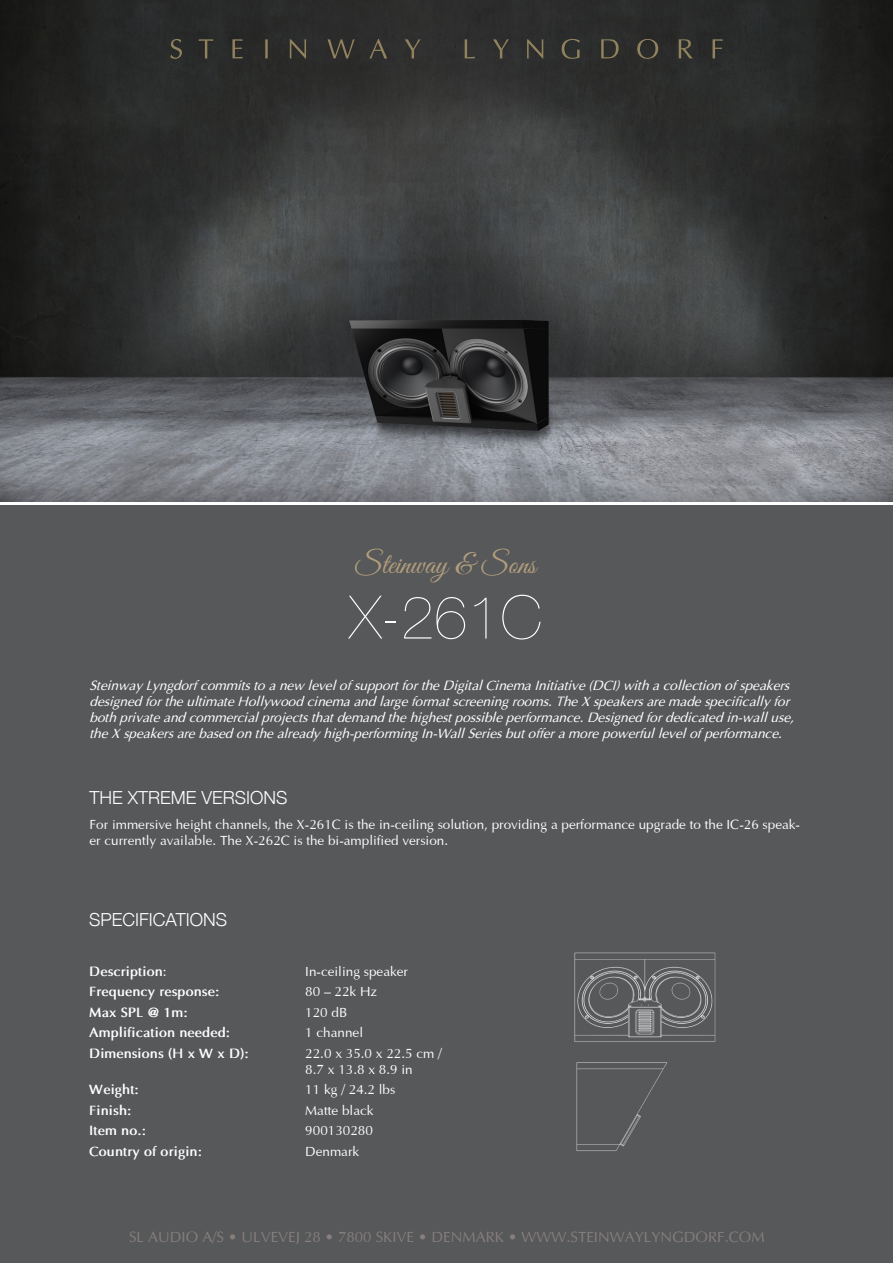
<style>
.page{position:relative;width:893px;height:1263px;background:#fff}
.page>*{position:absolute;margin:0;border:0;box-sizing:border-box;transform-origin:0 0}
.Headline{font:200 60px "Helvetica Neue";color:#fff}
.Headline-2{font:30px "Great Vibes";color:#b19d7b}
.Underoverskrift{font:300 18px "Helvetica Neue";color:#fff}
.t1{font:15px "Optima";color:#867f7c}
.Brødtekst{font:italic 13.5px/16.2px "Optima";color:#fff}
.Brødtekst-2{font:13.5px/16.2px "Optima";color:#fff}
.Brødtekst-3{font:700 13.5px "Optima";color:#fff}
.s1{font-weight:400}
</style>
<div class="page">
<img style="left:0;top:0;width:893px;height:502px">
<div style="left:0;top:506px;width:893px;height:757px;background:#57585a"></div>
<svg style="left:170px;top:39px;width:12px;height:20px"></svg>
<svg style="left:199px;top:39px;width:14px;height:20px"></svg>
<svg style="left:232px;top:39px;width:11px;height:19px"></svg>
<svg style="left:265px;top:39px;width:3px;height:19px"></svg>
<svg style="left:290px;top:39px;width:16px;height:19px"></svg>
<svg style="left:327px;top:39px;width:28px;height:19px"></svg>
<svg style="left:369px;top:39px;width:18px;height:19px"></svg>
<svg style="left:405px;top:39px;width:16px;height:19px"></svg>
<svg style="left:465px;top:39px;width:10px;height:19px"></svg>
<svg style="left:493px;top:39px;width:16px;height:19px"></svg>
<svg style="left:527px;top:39px;width:16px;height:19px"></svg>
<svg style="left:562px;top:39px;width:18px;height:20px"></svg>
<svg style="left:601px;top:39px;width:18px;height:19px"></svg>
<svg style="left:637px;top:39px;width:21px;height:20px"></svg>
<svg style="left:679px;top:39px;width:14px;height:19px"></svg>
<svg style="left:713px;top:39px;width:9px;height:19px"></svg>
<img style="left:576px;top:1062px;width:91px;height:89px">
<img style="left:574px;top:952px;width:142px;height:90px">
<p class="Headline-2" style="left:355px;top:547px;width:182px">Steinway &amp; Sons</p>
<p class="Headline" style="left:350px;top:583px;width:194px">X-261C</p>
<p class="Brødtekst" style="left:90px;top:677px;width:706px">Steinway Lyngdorf commits to a new level of support for the Digital Cinema Initiative (DCI) with a collection of speakers designed for the ultimate Hollywood cinema and large format screening rooms. The X speakers are made specifically for both private and commercial projects that demand the highest possible performance. Designed for dedicated in-wall use, the X speakers are based on the already high-performing In-Wall Series but offer a more powerful level of performance.</p>
<p class="Underoverskrift" style="left:90px;top:787px;width:200px">THE XTREME VERSIONS</p>
<p class="Brødtekst-2" style="left:90px;top:815px;width:712px">For immersive height channels, the X-261C is the in-ceiling solution, providing a performance upgrade to the IC-26 speak&shy;er currently available. The X-262C is the bi-amplified version.</p>
<p class="Underoverskrift" style="left:89px;top:909px;width:139px">SPECIFICATIONS</p>
<p class="Brødtekst-3" style="left:89px;top:963px;width:79px">Description<span class="s1">:</span></p>
<p class="Brødtekst-2" style="left:305px;top:962px;width:104px">In-ceiling speaker</p>
<p class="Brødtekst-3" style="left:89px;top:983px;width:131px">Frequency response:</p>
<p class="Brødtekst-2" style="left:305px;top:983px;width:74px">80 – 22k Hz</p>
<p class="Brødtekst-3" style="left:89px;top:1004px;width:100px">Max SPL @ 1m:</p>
<p class="Brødtekst-2" style="left:305px;top:1003px;width:44px">120 dB</p>
<p class="Brødtekst-3" style="left:89px;top:1024px;width:142px">Amplification needed:</p>
<p class="Brødtekst-2" style="left:305px;top:1023px;width:59px">1 channel</p>
<p class="Brødtekst-3" style="left:89px;top:1045px;width:161px">Dimensions (H x W x D):</p>
<p class="Brødtekst-2" style="left:305px;top:1044px;width:138px">22.0 x 35.0 x 22.5 cm /<br>8.7 x 13.8 x 8.9 in</p>
<p class="Brødtekst-3" style="left:89px;top:1081px;width:51px">Weight:</p>
<p class="Brødtekst-2" style="left:305px;top:1081px;width:92px">11 kg / 24.2 lbs</p>
<p class="Brødtekst-3" style="left:89px;top:1102px;width:44px">Finish:</p>
<p class="Brødtekst-2" style="left:305px;top:1101px;width:70px">Matte black</p>
<p class="Brødtekst-3" style="left:89px;top:1122px;width:58px">Item no.:</p>
<p class="Brødtekst-2" style="left:305px;top:1121px;width:69px">900130280</p>
<p class="Brødtekst-3" style="left:89px;top:1143px;width:114px">Country of origin:</p>
<p class="Brødtekst-2" style="left:305px;top:1142px;width:55px">Denmark</p>
<p class="t1" style="left:129px;top:1225px;width:637px">SL AUDIO A/S • ULVEVEJ 28 • 7800 SKIVE • DENMARK • WWW.STEINWAYLYNGDORF.COM</p>
</div>
